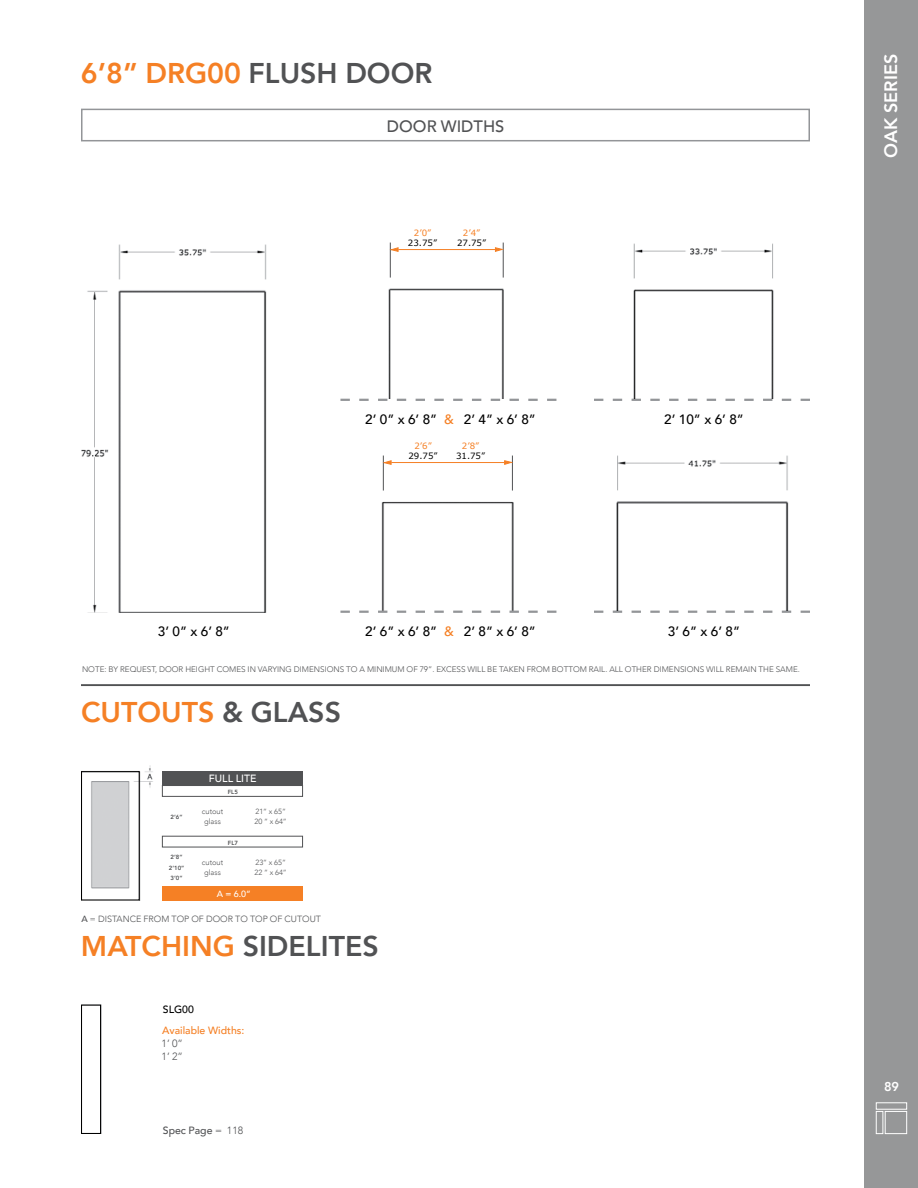
<style>
.page{position:relative;width:918px;height:1188px;background:#fff}
.page>*{position:absolute;margin:0;border:0;box-sizing:border-box;transform-origin:0 0}
.t1{font:800 28.5px "Avenir";color:#f58025}
.t2{font:800 28.5px "Avenir";color:#515254}
.t3{font:800 18px "Avenir";color:#fff}
.t4{font:500 16.5px "Avenir";color:#515254}
.t5{font:500 13.5px "Avenir";color:#000}
.t6{font:800 12.75px "Avenir";color:#fff}
.t7{font:500 10.5px "Avenir";color:#f58025}
.t8{font:500 10.5px "Avenir";color:#515254}
.t9{font:300 10.5px/12.6px "Avenir";color:#515254}
.t10{font:500 10.5px "Avenir";color:#fff}
.t11{font:500 10.5px "Avenir";color:#000}
.t12{font:300 9px "Avenir";color:#515254}
.t13{font:500 9px "Avenir";color:#fff}
.t14{font:8.7px "Verdana";color:#000}
.t15{font:8.7px "Verdana";color:#f58025}
.t16{font:300 8.1px "Avenir";color:#515254}
.t17{font:300 7.5px/10.5px "Avenir";color:#515254}
.t18{font:800 6px/10.5px "Avenir";color:#515254}
.s1{color:#515254}
.s2{color:#f58025}
.s3{font-weight:500}
.s4{font-weight:300}
</style>
<div class="page">
<hr style="left:81px;top:684px;width:729px;height:2px;background:#515254">
<img style="left:81px;top:244px;width:186px;height:369px">
<img style="left:81px;top:1004px;width:21px;height:130px">
<svg style="left:594px;top:399px;width:216px;height:2px"></svg>
<img style="left:616px;top:243px;width:172px;height:156px">
<svg style="left:594px;top:611px;width:216px;height:2px"></svg>
<img style="left:613px;top:455px;width:178px;height:156px">
<div style="left:81px;top:109px;width:729px;height:32px;border:2px solid #939598"></div>
<img style="left:91px;top:765px;width:62px;height:136px">
<div style="left:162px;top:771px;width:141px;height:14px;background:#515254"></div>
<div style="left:162px;top:886px;width:141px;height:15px;background:#f58025"></div>
<div style="left:162px;top:785px;width:141px;height:12px;border:1px solid #515254"></div>
<div style="left:162px;top:836px;width:141px;height:11px;border:1px solid #515254"></div>
<svg style="left:340px;top:399px;width:216px;height:2px"></svg>
<img style="left:378px;top:288px;width:178px;height:111px">
<hr style="left:390px;top:243px;width:1px;height:35px;background:#515254">
<hr style="left:398px;top:249px;width:97px;height:1px;background:#f58025">
<hr style="left:503px;top:243px;width:1px;height:35px;background:#515254">
<svg style="left:390px;top:247px;width:9px;height:5px"></svg>
<svg style="left:495px;top:247px;width:9px;height:5px"></svg>
<img style="left:340px;top:501px;width:179px;height:110px">
<svg style="left:340px;top:611px;width:216px;height:2px"></svg>
<hr style="left:383px;top:456px;width:1px;height:35px;background:#515254">
<hr style="left:391px;top:462px;width:113px;height:1px;background:#f58025">
<hr style="left:512px;top:456px;width:1px;height:35px;background:#515254">
<svg style="left:383px;top:460px;width:9px;height:5px"></svg>
<svg style="left:504px;top:460px;width:9px;height:5px"></svg>
<div style="left:81px;top:1005px;width:20px;height:129px;border:1px solid #000"></div>
<div style="left:81px;top:771px;width:59px;height:130px;border:1px solid #000"></div>
<div style="left:864px;top:0;width:54px;height:1188px;background:#969798"></div>
<svg style="left:876px;top:1102px;width:31px;height:32px"></svg>
<h1 class="t1" style="left:81px;top:50px;width:353px">6’8” DRG00 <span class="s1">FLUSH DOOR</span></h1>
<h3 class="t4" style="left:387px;top:112px;width:119px">DOOR WIDTHS</h3>
<h3 class="t5" style="left:158px;top:619px;width:74px">3’ 0” x 6’ 8”</h3>
<p class="t15" style="left:414px;top:227px;width:19px">2’0”</p>
<p class="t14" style="left:408px;top:237px;width:31px">23.75”</p>
<p class="t15" style="left:463px;top:227px;width:19px">2’4”</p>
<p class="t14" style="left:457px;top:237px;width:31px">27.75”</p>
<h3 class="t5" style="left:365px;top:408px;width:172px">2’ 0” x 6’ 8” <span class="s2">&amp;</span> 2’ 4” x 6’ 8”</h3>
<p class="t15" style="left:414px;top:440px;width:19px">2’6”</p>
<p class="t14" style="left:409px;top:450px;width:31px">29.75”</p>
<p class="t15" style="left:462px;top:440px;width:19px">2’8”</p>
<p class="t14" style="left:456px;top:450px;width:31px">31.75”</p>
<h3 class="t5" style="left:365px;top:619px;width:172px">2’ 6” x 6’ 8” <span class="s2">&amp;</span> 2’ 8” x 6’ 8”</h3>
<h3 class="t5" style="left:664px;top:408px;width:81px">2’ 10” x 6’ 8”</h3>
<h3 class="t5" style="left:668px;top:619px;width:74px">3’ 6” x 6’ 8”</h3>
<p class="t16" style="left:82px;top:665px;width:719px">NOTE: BY REQUEST, DOOR HEIGHT COMES IN VARYING DIMENSIONS TO A MINIMUM OF 79”. EXCESS WILL BE TAKEN FROM BOTTOM RAIL. ALL OTHER DIMENSIONS WILL REMAIN THE SAME.</p>
<h1 class="t1" style="left:81px;top:690px;width:262px">CUTOUTS <span class="s1">&amp; GLASS</span></h1>
<p class="t10" style="left:209px;top:769px;width:49px">FULL LITE</p>
<p class="t18" style="left:171px;top:812px;width:13px">2’6”</p>
<p class="t18" style="left:169px;top:852px;width:17px">2’8”<br>2’10”<br>3’0”</p>
<p class="t18" style="left:228px;top:787px;width:12px">FL5</p>
<p class="t17" style="left:202px;top:806px;width:23px;text-align:center">cutout glass</p>
<p class="t18" style="left:228px;top:837px;width:12px">FL7</p>
<p class="t17" style="left:202px;top:857px;width:23px;text-align:center">cutout glass</p>
<p class="t17" style="left:255px;top:806px;width:34px">21” x 65”<br>20 ” x 64”</p>
<p class="t17" style="left:255px;top:857px;width:34px">23” x 65”<br>22 ” x 64”</p>
<p class="t13" style="left:217px;top:886px;width:36px">A = 6.0”</p>
<p class="t12" style="left:82px;top:914px;width:241px"><span class="s3">A</span> = DISTANCE FROM TOP OF DOOR TO TOP OF CUTOUT</p>
<h1 class="t2" style="left:81px;top:923px;width:299px"><span class="s2">MATCHING</span> SIDELITES</h1>
<p class="t11" style="left:163px;top:1000px;width:33px">SLG00</p>
<p class="t7" style="left:162px;top:1022px;width:84px">Available Widths:</p>
<p class="t9" style="left:162px;top:1037px;width:23px">1’ 0”<br>1’ 2”</p>
<p class="t8" style="left:163px;top:1121px;width:82px">Spec Page <span class="s4">= 118</span></p>
<h2 class="t3" style="left:877px;top:158px;width:106px;rotate:-90deg">OAK SERIES</h2>
<h3 class="t6" style="left:884px;top:1076px;width:17px">89</h3>
</div>
